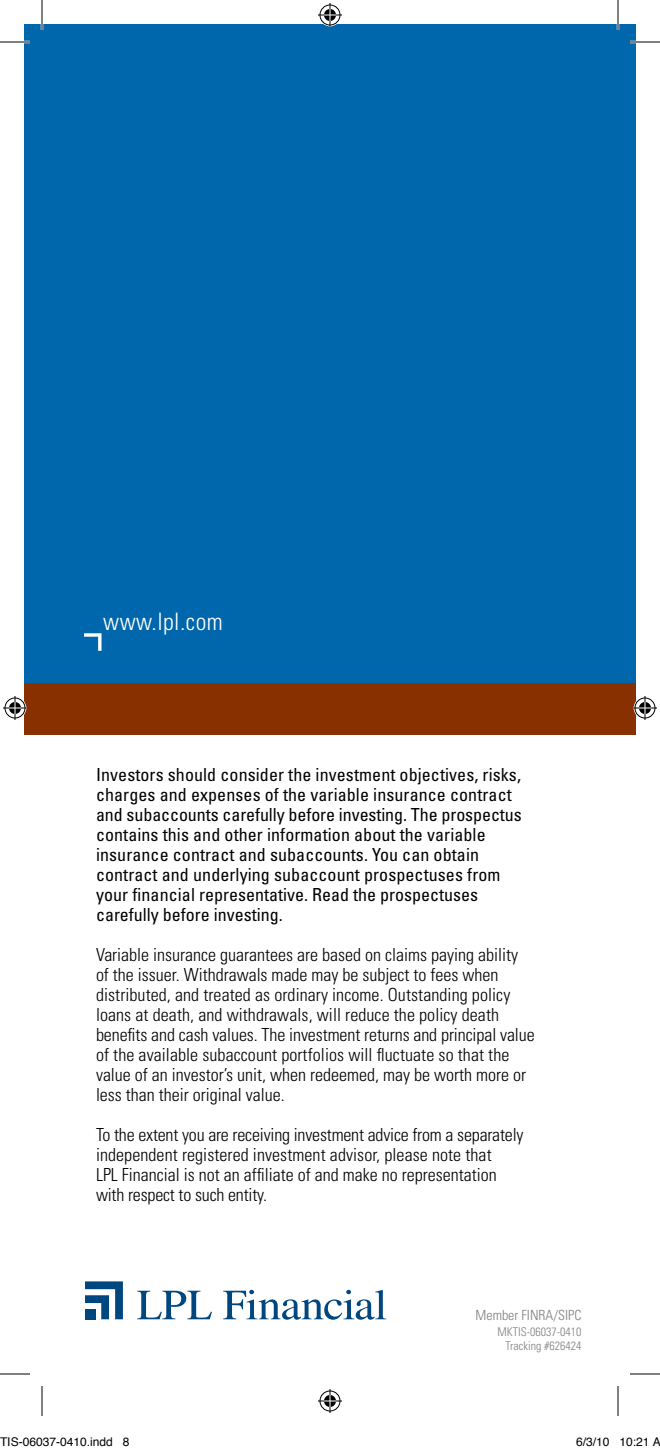
<style>
.page{position:relative;width:660px;height:1452px;background:#fff}
.page>*{position:absolute;margin:0;border:0;box-sizing:border-box;transform-origin:0 0}
.t1{font:300 condensed 24px "Univers";letter-spacing:.02em;color:#fff}
.t2{font:300 condensed 18px/20px "Univers";color:#000}
.t3{font:condensed 18px/20px "Univers";letter-spacing:.005em;color:#000}
.t4{font:300 condensed 14px "Univers";color:#807f83}
.t5{font:12px "Helvetica";color:#000}
.t6{font:300 condensed 12px/14px "Univers";color:#807f83;text-align:right}
</style>
<div class="page">
<div style="left:24px;top:24px;width:612px;height:668px;background:#0067ac"></div>
<svg style="left:84px;top:633px;width:18px;height:18px"></svg>
<div style="left:24px;top:683px;width:612px;height:51px;background:#893001"></div>
<svg style="left:137px;top:1291px;width:75px;height:28px"></svg>
<svg style="left:223px;top:1290px;width:163px;height:30px"></svg>
<svg style="left:85px;top:1281px;width:38px;height:38px"></svg>
<div style="left:85px;top:1309px;width:10px;height:10px;background:#00467f"></div>
<hr style="left:0;top:41px;width:30px;height:2px;background:#fff">
<hr style="left:630px;top:41px;width:30px;height:2px;background:#fff">
<hr style="left:41px;top:0;width:2px;height:30px;background:#fff">
<hr style="left:617px;top:0;width:2px;height:30px;background:#fff">
<hr style="left:0;top:42px;width:30px;height:1px;background:#000">
<hr style="left:630px;top:42px;width:30px;height:1px;background:#000">
<hr style="left:0;top:1374px;width:30px;height:1px;background:#000">
<hr style="left:630px;top:1374px;width:30px;height:1px;background:#000">
<hr style="left:42px;top:0;width:1px;height:30px;background:#000">
<hr style="left:42px;top:1386px;width:1px;height:30px;background:#000">
<hr style="left:618px;top:0;width:1px;height:30px;background:#000">
<hr style="left:618px;top:1386px;width:1px;height:30px;background:#000">
<svg style="left:318px;top:3px;width:24px;height:24px"></svg>
<svg style="left:318px;top:1389px;width:24px;height:24px"></svg>
<svg style="left:3px;top:696px;width:24px;height:24px"></svg>
<svg style="left:633px;top:696px;width:24px;height:24px"></svg>
<h1 class="t1" style="left:103px;top:607px;width:121px">www.lpl.com</h1>
<p class="t3" style="left:96px;top:765px;width:427px">Investors should consider the investment objectives, risks, charges and expenses of the variable insurance contract and subaccounts carefully before investing. The prospectus contains this and other information about the variable insurance contract and subaccounts. You can obtain contract and underlying subaccount prospectuses from your financial representative. Read the prospectuses carefully before investing.</p>
<p class="t2" style="left:96px;top:945px;width:440px">Variable insurance guarantees are based on claims paying ability of the issuer. Withdrawals made may be subject to fees when distributed, and treated as ordinary income. Outstanding policy loans at death, and withdrawals, will reduce the policy death benefits and cash values. The investment returns and principal value of the available subaccount portfolios will fluctuate so that the value of an investor’s unit, when redeemed, may be worth more or less than their original value.</p>
<p class="t2" style="left:96px;top:1125px;width:429px">To the extent you are receiving investment advice from a separately independent registered investment advisor, please note that<br>LPL Financial is not an affiliate of and make no representation with respect to such entity.</p>
<p class="t4" style="left:476px;top:1307px;width:107px">Member FINRA/SIPC</p>
<p class="t6" style="left:497px;top:1325px;width:85px">MKTIS-06037-0410<br>Tracking #626424</p>
<p class="t5" style="left:0;top:1433px;width:131px">TIS-06037-0410.indd 8</p>
<p class="t5" style="left:576px;top:1433px;width:86px">6/3/10 10:21 A</p>
</div>
